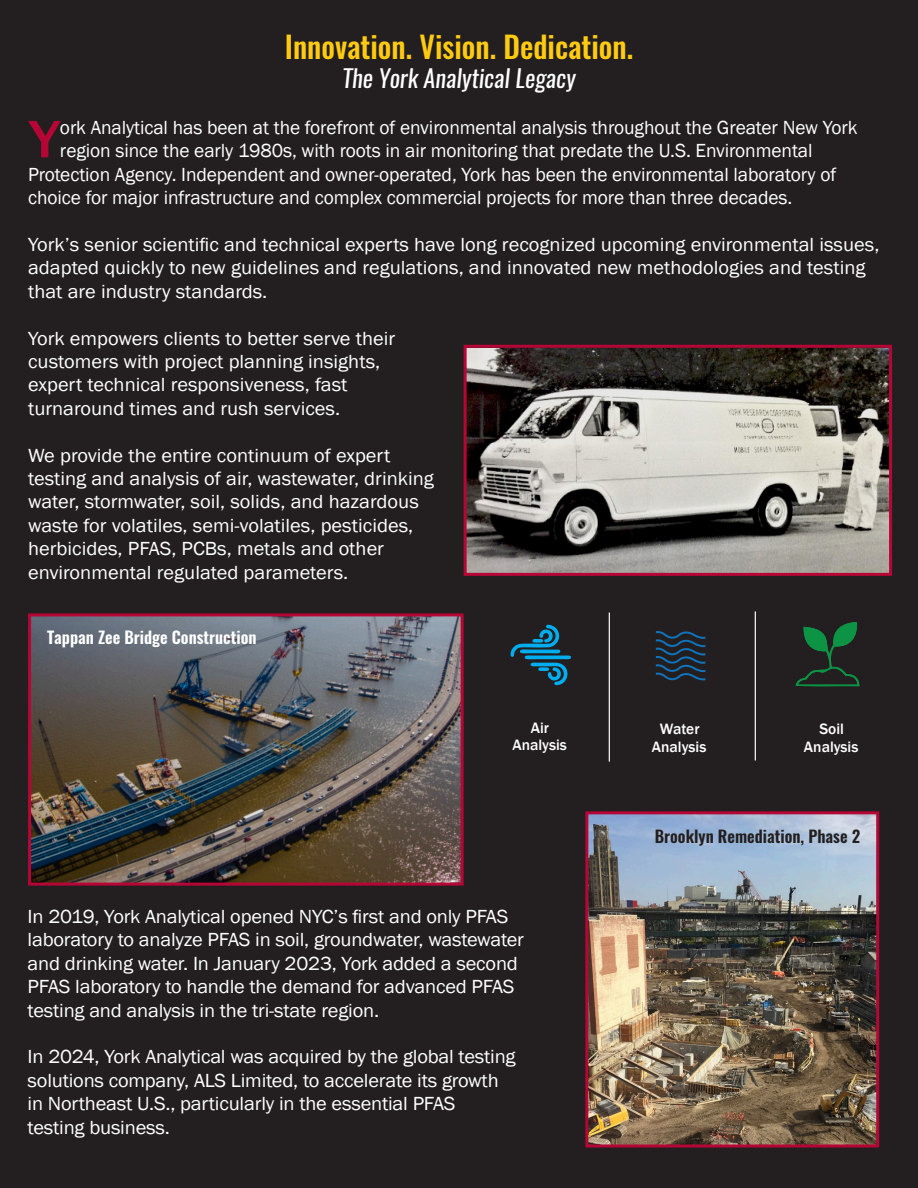
<style>
.page{position:relative;width:918px;height:1188px;background:#231f20}
.page>*{position:absolute;margin:0;border:0;box-sizing:border-box;transform-origin:0 0}
.t1{font:500 54.6px "Franklin Gothic";color:#b50636;scale:1.05 1}
.t2{font:500 30px "Oswald";color:#ffcb11}
.Paragraph_Style_1{font:italic 24.3px "Oswald";color:#fff}
.Paragraph_Style_1-2{font:19.5px/23.4px "Franklin Gothic";letter-spacing:-.005em;color:#fff;scale:1.05 1}
.Paragraph_Style_1-3{font:19.5px "Franklin Gothic";letter-spacing:-.005em;color:#fff}
.t3{font:600 16.5px "Oswald";color:#fff}
.t4{font:600 16.5px "Oswald";color:#231f20}
.t5{font:500 15.45px "Franklin Gothic";color:#fff}
</style>
<div class="page">
<img style="left:589px;top:815px;width:286px;height:329px">
<div style="left:585px;top:811px;width:294px;height:337px;border:3px solid #b50636"></div>
<img style="left:32px;top:617px;width:428px;height:265px">
<div style="left:28px;top:613px;width:436px;height:273px;border:3px solid #b50636"></div>
<hr style="left:609px;top:613px;width:1px;height:149px;background:#fff">
<hr style="left:755px;top:611px;width:1px;height:150px;background:#fff">
<svg style="left:511px;top:625px;width:60px;height:61px"></svg>
<svg style="left:656px;top:631px;width:49px;height:50px"></svg>
<svg style="left:796px;top:622px;width:63px;height:65px"></svg>
<img style="left:468px;top:349px;width:420px;height:223px">
<div style="left:464px;top:345px;width:428px;height:231px;border:3px solid #b50636"></div>
<p class="t2" style="left:285px;top:26px;width:350px">Innovation. Vision. Dedication.</p>
<p class="Paragraph_Style_1" style="left:342px;top:61px;width:235px">The York Analytical Legacy</p>
<p class="t1" style="left:29px;top:105px;width:31px">Y</p>
<p class="Paragraph_Style_1-3" style="left:60px;top:115px;width:799px">ork Analytical has been at the forefront of environmental analysis throughout the Greater New York</p>
<p class="Paragraph_Style_1-3" style="left:60px;top:139px;width:754px">region since the early 1980s, with roots in air monitoring that predate the U.S. Environmental</p>
<p class="Paragraph_Style_1-3" style="left:28px;top:162px;width:810px">Protection Agency. Independent and owner-operated, York has been the environmental laboratory of</p>
<p class="Paragraph_Style_1-3" style="left:28px;top:186px;width:766px">choice for major infrastructure and complex commercial projects for more than three decades.</p>
<p class="Paragraph_Style_1-2" style="left:28px;top:233px;width:812px">York’s senior scientific and technical experts have long recognized upcoming environmental issues, adapted quickly to new guidelines and regulations, and innovated new methodologies and testing that are industry standards.</p>
<p class="Paragraph_Style_1-2" style="left:28px;top:327px;width:351px">York empowers clients to better serve their</p>
<p class="Paragraph_Style_1-2" style="left:28px;top:350px;width:337px">customers with project planning insights,</p>
<p class="Paragraph_Style_1-2" style="left:28px;top:374px;width:306px">expert technical responsiveness, fast turnaround times and rush services.</p>
<p class="Paragraph_Style_1-2" style="left:28px;top:444px;width:388px">We provide the entire continuum of expert testing and analysis of air, wastewater, drinking water, stormwater, soil, solids, and hazardous waste for volatiles, semi-volatiles, pesticides, herbicides, PFAS, PCBs, metals and other environmental regulated parameters.</p>
<p class="t3" style="left:47px;top:625px;width:211px">Tappan Zee Bridge Construction</p>
<p class="t5" style="left:531px;top:718px;width:20px">Air</p>
<p class="t5" style="left:512px;top:736px;width:56px">Analysis</p>
<p class="Paragraph_Style_1-2" style="left:28px;top:905px;width:474px">In 2019, York Analytical opened NYC’s first and only PFAS laboratory to analyze PFAS in soil, groundwater, wastewater and drinking water. In January 2023, York added a second PFAS laboratory to handle the demand for advanced PFAS testing and analysis in the tri-state region.</p>
<p class="Paragraph_Style_1-2" style="left:28px;top:1046px;width:466px">In 2024, York Analytical was acquired by the global testing solutions company, ALS Limited, to accelerate its growth in Northeast U.S., particularly in the essential PFAS testing business.</p>
<p class="t5" style="left:660px;top:720px;width:41px">Water</p>
<p class="t5" style="left:652px;top:737px;width:56px">Analysis</p>
<p class="t5" style="left:819px;top:720px;width:26px">Soil</p>
<p class="t5" style="left:804px;top:737px;width:56px">Analysis</p>
<p class="t4" style="left:655px;top:824px;width:207px">Brooklyn Remediation, Phase 2</p>
</div>
